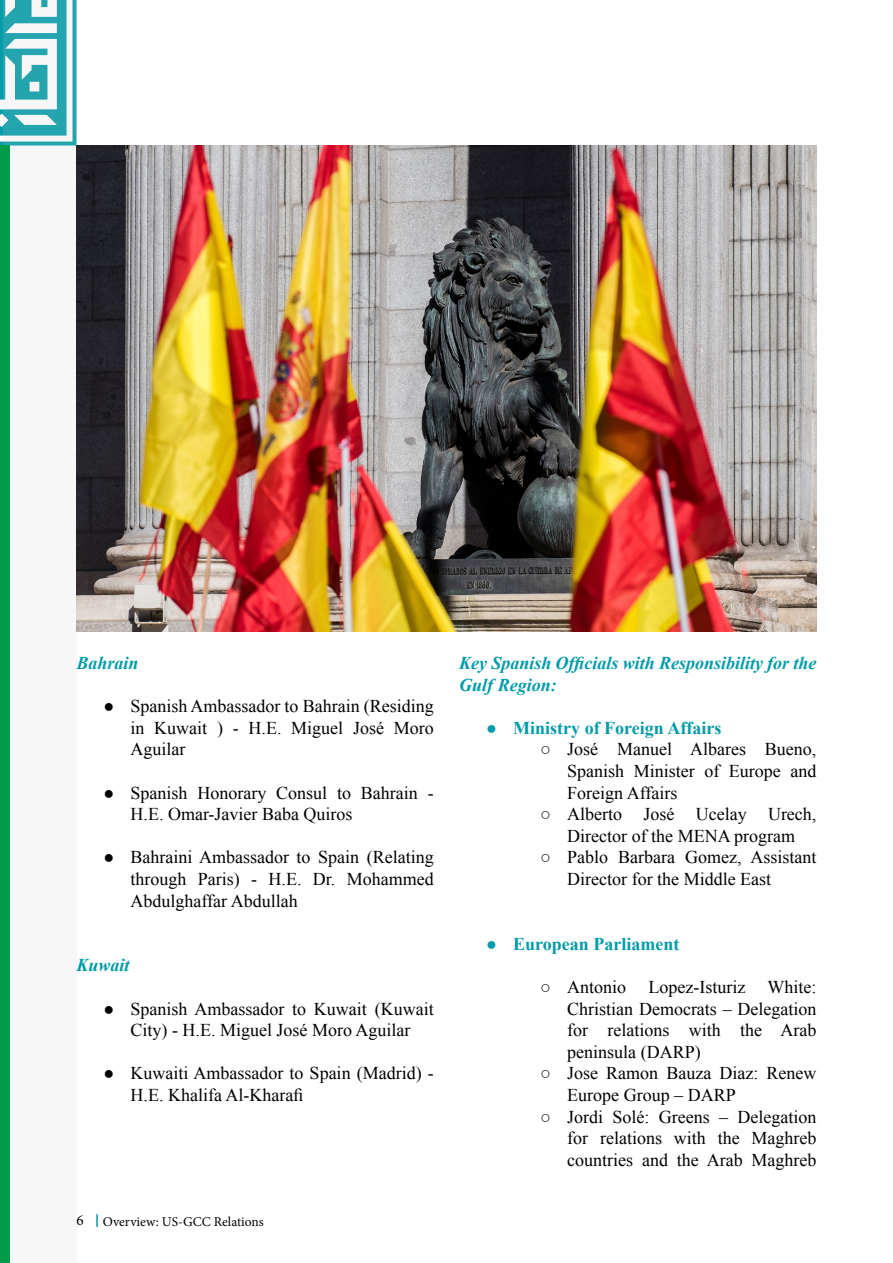
<style>
.page{position:relative;width:893px;height:1263px;background:#fff}
.page>*{position:absolute;margin:0;border:0;box-sizing:border-box;transform-origin:0 0}
.t1{font:18px/21.6px "Times New Roman";color:#000;text-align:justify}
.t2{font:italic 700 18px/21.6px "Times New Roman";color:#009ba8}
.t3{font:700 18px "Times New Roman";color:#009ba8}
.t4{font:15px "Minion Pro";color:#000}
.t5{font:13.5px "Minion Pro";color:#000}
</style>
<div class="page">
<svg style="left:96px;top:1214px;width:2px;height:13px"></svg>
<svg style="left:0;top:0;width:3px;height:146px"></svg>
<svg style="left:3px;top:0;width:73px;height:1263px"></svg>
<div style="left:0;top:146px;width:9px;height:1117px;background:#019c49"></div>
<img style="left:76px;top:146px;width:740px;height:485px">
<p class="t2" style="left:76px;top:652px;width:64px">Bahrain</p>
<p class="t1" style="left:130px;top:695px;width:305px;text-indent:-27px">● Spanish Ambassador to Bahrain (Residing in Kuwait ) - H.E. Miguel José Moro Aguilar</p>
<p class="t1" style="left:130px;top:781px;width:305px;text-indent:-27px">● Spanish Honorary Consul to Bahrain -<br>H.E. Omar-Javier Baba Quiros</p>
<p class="t1" style="left:130px;top:846px;width:305px;text-indent:-27px">● Bahraini Ambassador to Spain (Relating through Paris) - H.E. Dr. Mohammed Abdulghaffar Abdullah</p>
<p class="t2" style="left:76px;top:954px;width:55px">Kuwait</p>
<p class="t1" style="left:104px;top:997px;width:332px;text-align:center">● Spanish Ambassador to Kuwait (Kuwait<br>City) - H.E. Miguel José Moro Aguilar</p>
<p class="t1" style="left:130px;top:1062px;width:305px;text-indent:-27px">● Kuwaiti Ambassador to Spain (Madrid) -<br>H.E. Khalifa Al-Kharafi</p>
<p class="t4" style="left:76px;top:1210px;width:9px">6</p>
<p class="t5" style="left:103px;top:1212px;width:163px">Overview: US-GCC Relations</p>
<p class="t2" style="left:459px;top:652px;width:359px">Key Spanish Officials with Responsibility for the<br>Gulf Region:</p>
<p class="t3" style="left:486px;top:715px;width:237px">● Ministry of Foreign Affairs</p>
<p class="t1" style="left:567px;top:738px;width:251px;text-indent:-27px">○ José Manuel Albares Bueno, Spanish Minister of Europe and Foreign Affairs</p>
<p class="t1" style="left:540px;top:803px;width:278px;text-align:center">○ Alberto José Ucelay Urech,<br>Director of the MENA program</p>
<p class="t1" style="left:567px;top:846px;width:251px;text-indent:-27px">○ Pablo Barbara Gomez, Assistant<br>Director for the Middle East</p>
<p class="t3" style="left:486px;top:931px;width:195px">● European Parliament</p>
<p class="t1" style="left:567px;top:976px;width:251px;text-indent:-27px">○ Antonio Lopez-Isturiz White:<br>Christian Democrats – Delegation for relations with the Arab peninsula (DARP)</p>
<p class="t1" style="left:567px;top:1062px;width:251px;text-indent:-27px">○ Jose Ramon Bauza Diaz: Renew<br>Europe Group – DARP</p>
<p class="t1" style="left:567px;top:1105px;width:251px;text-indent:-27px">○ Jordi Solé: Greens – Delegation for relations with the Maghreb countries and the Arab Maghreb</p>
</div>
